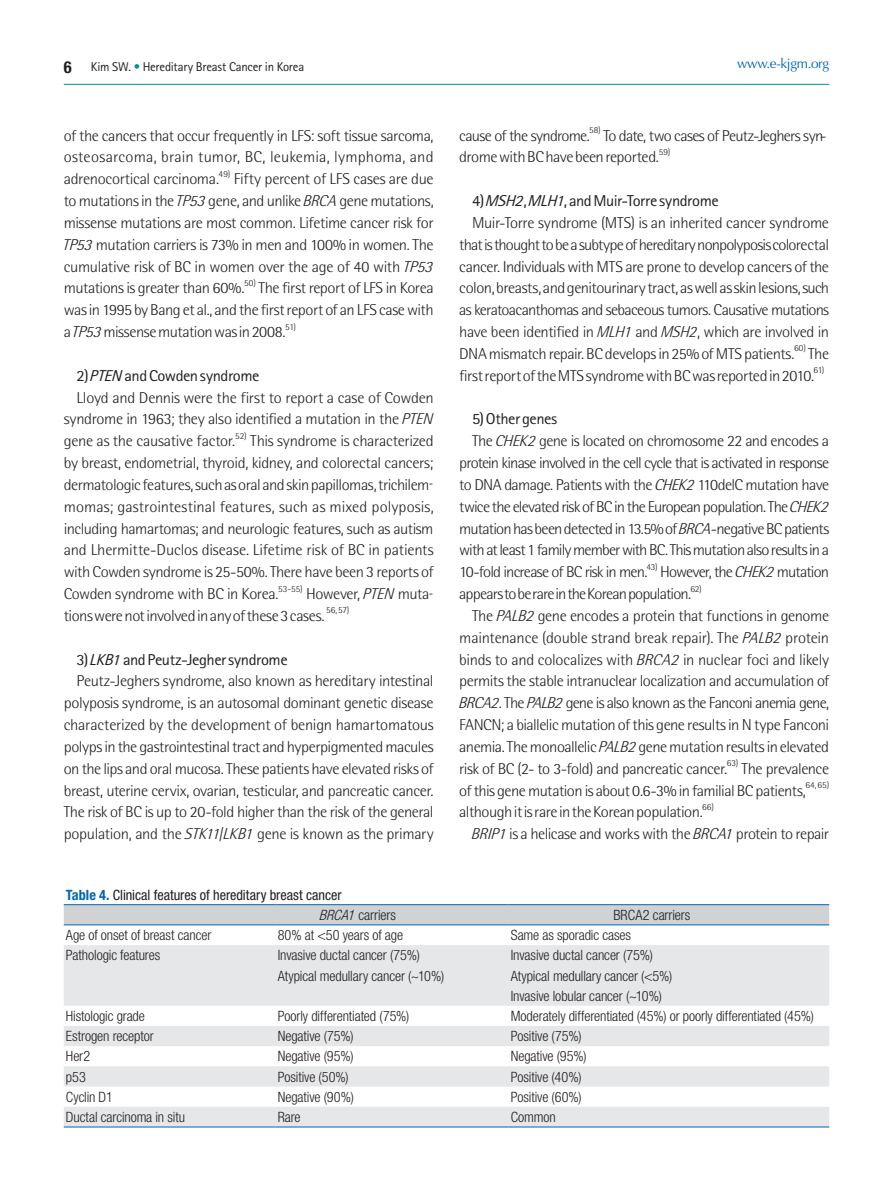
<style>
.page{position:relative;width:893px;height:1191px;background:#fff}
.page>*{position:absolute;margin:0;border:0;box-sizing:border-box;transform-origin:0 0}
.t1{font:700 condensed 16.5px "Helvetica Neue";color:#231f20}
.바탕글{font:300 15.75px/21.9px "Rotis Semi Sans Std";letter-spacing:-.03em;color:#231f20;text-align:justify;scale:1.05 1}
.바탕글-2{font:300 15.75px/21.8px "Rotis Semi Sans Std";letter-spacing:-.05em;color:#231f20;scale:1.05 1}
._1{font:15.75px "Rotis Sans Serif Std";letter-spacing:-.025em;color:#231f20;scale:1.05 1}
.t2{font:300 condensed 14.25px "Helvetica Neue";letter-spacing:-.005em;color:#231f20}
.t3{font:condensed 14.25px "Helvetica Neue";color:#231f20}
.t4{font:13.5px "Optima LT Std";letter-spacing:-.025em;color:#0166b3}
.t5{font:12.75px "Rotis Sans Serif Std";letter-spacing:-.015em;color:#231f20}
.바탕글-3{font:300 9.15px "Rotis Semi Sans Std";color:#231f20;scale:1.05 1}
.s1{color:#00918e}
.s2{font-style:italic}
.s3{font-weight:700;color:#0166b3}
</style>
<div class="page">
<hr style="left:64px;top:84px;width:765px;height:1px;background:#00918e">
<svg style="left:64px;top:925px;width:765px;height:1px"></svg>
<div style="left:64px;top:905px;width:765px;height:19px;background:#d1d2d4"></div>
<svg style="left:64px;top:945px;width:765px;height:181px;fill:#e6e7e9"></svg>
<hr style="left:64px;top:904px;width:212px;height:1px;background:#0166b3">
<hr style="left:276px;top:904px;width:233px;height:1px;background:#0166b3">
<hr style="left:509px;top:904px;width:320px;height:1px;background:#0166b3">
<hr style="left:64px;top:924px;width:212px;height:1px;background:#0166b3">
<hr style="left:276px;top:924px;width:233px;height:1px;background:#0166b3">
<hr style="left:509px;top:924px;width:320px;height:1px;background:#0166b3">
<hr style="left:64px;top:1126px;width:212px;height:1px;background:#0166b3">
<hr style="left:276px;top:1126px;width:233px;height:1px;background:#0166b3">
<hr style="left:509px;top:1126px;width:320px;height:1px;background:#0166b3">
<p class="t1" style="left:64px;top:57px;width:9px">6</p>
<p class="t5" style="left:91px;top:59px;width:215px">Kim SW. <span class="s1">•</span> Hereditary Breast Cancer in Korea</p>
<p class="t4" style="left:737px;top:56px;width:94px">www.e-kjgm.org</p>
<p class="바탕글" style="left:64px;top:124px;width:354px">of the cancers that occur frequently in LFS: soft tissue sarcoma, osteosarcoma, brain tumor, BC, leukemia, lymphoma, and adrenocortical carcinoma.</p>
<p class="바탕글-3" style="left:219px;top:168px;width:13px">49)</p>
<p class="바탕글" style="left:62px;top:168px;width:358px;text-align:left;text-indent:172px">Fifty percent of LFS cases are due to mutations in the <span class="s2">TP53</span> gene, and unlike <span class="s2">BRCA</span> gene mutations, missense mutations are most common. Lifetime cancer risk for <span class="s2">TP53</span> mutation carriers is 73% in men and 100% in women. The cumulative risk of BC in women over the age of 40 with <span class="s2">TP53 </span>mutations is greater than 60%.</p>
<p class="바탕글-3" style="left:244px;top:277px;width:13px">50)</p>
<p class="바탕글" style="left:64px;top:277px;width:354px;text-indent:195px">The first report of LFS in Korea was in 1995 by Bang et al., and the first report of an LFS case with a <span class="s2">TP53</span> missense mutation was in 2008.</p>
<p class="바탕글-3" style="left:285px;top:321px;width:12px">51)</p>
<p class="_1" style="left:77px;top:366px;width:176px">2) <span class="s2">PTEN</span> and Cowden syndrome</p>
<p class="바탕글" style="left:64px;top:386px;width:357px;text-align:left;text-indent:13px">Lloyd and Dennis were the first to report a case of Cowden syndrome in 1963; they also identified a mutation in the <span class="s2">PTEN </span>gene as the causative factor.</p>
<p class="바탕글-3" style="left:235px;top:430px;width:13px">52)</p>
<p class="바탕글" style="left:64px;top:430px;width:354px;text-indent:187px">This syndrome is characterized by breast, endometrial, thyroid, kidney, and colorectal cancers; dermatologic features, such as oral and skin papillomas, trichilem&shy;momas; gastrointestinal features, such as mixed polyposis, including hamartomas; and neurologic features, such as autism and Lhermitte-Duclos disease. Lifetime risk of BC in patients with Cowden syndrome is 25-50%. There have been 3 reports of Cowden syndrome with BC in Korea.</p>
<p class="바탕글-3" style="left:278px;top:583px;width:25px">53-55)</p>
<p class="바탕글" style="left:64px;top:583px;width:354px;text-indent:242px">However, <span class="s2">PTEN</span> muta&shy;tions were not involved in any of these 3 cases.</p>
<p class="바탕글-3" style="left:326px;top:605px;width:24px">56, 57)</p>
<p class="_1" style="left:77px;top:650px;width:203px">3) <span class="s2">LKB1</span> and Peutz-Jegher syndrome</p>
<p class="바탕글" style="left:64px;top:670px;width:354px;text-indent:13px">Peutz-Jeghers syndrome, also known as hereditary intestinal polyposis syndrome, is an autosomal dominant genetic disease characterized by the development of benign hamartomatous polyps in the gastrointestinal tract and hyperpigmented macules on the lips and oral mucosa. These patients have elevated risks of breast, uterine cervix, ovarian, testicular, and pancreatic cancer.<br>The risk of BC is up to 20-fold higher than the risk of the general population, and the <span class="s2">STK11</span>/<span class="s2">LKB1</span> gene is known as the primary</p>
<p class="바탕글" style="left:459px;top:124px;width:126px">cause of the syndrome.</p>
<p class="바탕글-3" style="left:589px;top:125px;width:12px">58)</p>
<p class="바탕글" style="left:459px;top:124px;width:348px;text-indent:144px">To date, two cases of Peutz-Jeghers syn&shy;drome with BC have been reported.</p>
<p class="바탕글-3" style="left:659px;top:146px;width:13px">59)</p>
<p class="_1" style="left:472px;top:191px;width:237px">4) <span class="s2">MSH2</span>, <span class="s2">MLH1</span>, and Muir-Torre syndrome</p>
<p class="바탕글" style="left:459px;top:212px;width:354px;text-indent:13px">Muir-Torre syndrome (MTS) is an inherited cancer syndrome that is thought to be a subtype of hereditary nonpolyposis colorectal cancer. Individuals with MTS are prone to develop cancers of the colon, breasts, and genitourinary tract, as well as skin lesions, such as keratoacanthomas and sebaceous tumors. Causative mutations have been identified in <span class="s2">MLH1</span> and <span class="s2">MSH2</span>, which are involved in DNA mismatch repair. BC develops in 25% of MTS patients.</p>
<p class="바탕글-3" style="left:794px;top:343px;width:13px">60)</p>
<p class="바탕글" style="left:459px;top:343px;width:354px;text-indent:349px">The first report of the MTS syndrome with BC was reported in 2010.</p>
<p class="바탕글-3" style="left:813px;top:365px;width:12px">61)</p>
<p class="_1" style="left:472px;top:410px;width:83px">5) Other genes</p>
<p class="바탕글-2" style="left:459px;top:430px;width:357px;text-indent:13px">The <span class="s2">CHEK2</span> gene is located on chromosome 22 and encodes a protein kinase involved in the cell cycle that is activated in response to DNA damage. Patients with the <span class="s2">CHEK2</span> 110delC mutation have twice the elevated risk of BC in the European population. The <span class="s2">CHEK2 </span>mutation has been detected in 13.5% of <span class="s2">BRCA</span>-negative BC patients with at least 1 family member with BC. This mutation also results in a 10-fold increase of BC risk in men.</p>
<p class="바탕글-3" style="left:646px;top:561px;width:12px">43)</p>
<p class="바탕글-2" style="left:459px;top:561px;width:354px;text-indent:201px">However, the <span class="s2">CHEK2</span> mutation appears to be rare in the Korean population.</p>
<p class="바탕글-3" style="left:690px;top:583px;width:12px">62)</p>
<p class="바탕글" style="left:458px;top:604px;width:355px;text-indent:14px">The <span class="s2">PALB2</span> gene encodes a protein that functions in genome maintenance (double strand break repair). The <span class="s2">PALB2</span> protein binds to and colocalizes with <span class="s2">BRCA2</span> in nuclear foci and likely permits the stable intranuclear localization and accumulation of <span class="s2">BRCA2</span>. The <span class="s2">PALB2</span> gene is also known as the Fanconi anemia gene, FANCN; a biallelic mutation of this gene results in N type Fanconi anemia. The monoallelic <span class="s2">PALB2</span> gene mutation results in elevated risk of BC (2- to 3-fold) and pancreatic cancer.</p>
<p class="바탕글-3" style="left:727px;top:758px;width:13px">63)</p>
<p class="바탕글" style="left:459px;top:757px;width:354px;text-indent:282px">The prevalence of this gene mutation is about 0.6-3% in familial BC patients,</p>
<p class="바탕글-3" style="left:805px;top:779px;width:24px">64, 65)</p>
<p class="바탕글" style="left:459px;top:801px;width:233px">although it is rare in the Korean population.</p>
<p class="바탕글-3" style="left:702px;top:801px;width:13px">66)</p>
<p class="바탕글" style="left:471px;top:823px;width:343px"><span class="s2">BRIP1</span> is a helicase and works with the <span class="s2">BRCA1</span> protein to repair</p>
<p class="t3" style="left:66px;top:886px;width:277px"><span class="s3">Table 4.</span> Clinical features of hereditary breast cancer</p>
<p class="t2" style="left:319px;top:906px;width:79px"><span class="s2">BRCA1</span> carriers</p>
<p class="t2" style="left:613px;top:906px;width:79px">BRCA2 carriers</p>
<p class="t2" style="left:66px;top:927px;width:147px">Age of onset of breast cancer</p>
<p class="t2" style="left:278px;top:927px;width:127px">80% at &lt;50 years of age</p>
<p class="t2" style="left:511px;top:927px;width:122px">Same as sporadic cases</p>
<p class="t2" style="left:66px;top:947px;width:96px">Pathologic features</p>
<p class="t2" style="left:278px;top:947px;width:144px">Invasive ductal cancer (75%)</p>
<p class="t2" style="left:511px;top:947px;width:144px">Invasive ductal cancer (75%)</p>
<p class="t2" style="left:278px;top:967px;width:168px">Atypical medullary cancer (~10%)</p>
<p class="t2" style="left:511px;top:967px;width:163px">Atypical medullary cancer (&lt;5%)</p>
<p class="t2" style="left:511px;top:987px;width:153px">Invasive lobular cancer (~10%)</p>
<p class="t2" style="left:66px;top:1007px;width:81px">Histologic grade</p>
<p class="t2" style="left:278px;top:1007px;width:133px">Poorly differentiated (75%)</p>
<p class="t2" style="left:511px;top:1007px;width:305px">Moderately differentiated (45%) or poorly differentiated (45%)</p>
<p class="t2" style="left:66px;top:1028px;width:89px">Estrogen receptor</p>
<p class="t2" style="left:278px;top:1028px;width:77px">Negative (75%)</p>
<p class="t2" style="left:511px;top:1028px;width:72px">Positive (75%)</p>
<p class="t2" style="left:66px;top:1048px;width:26px">Her2</p>
<p class="t2" style="left:278px;top:1048px;width:77px">Negative (95%)</p>
<p class="t2" style="left:511px;top:1048px;width:77px">Negative (95%)</p>
<p class="t2" style="left:66px;top:1068px;width:22px">p53</p>
<p class="t2" style="left:278px;top:1068px;width:73px">Positive (50%)</p>
<p class="t2" style="left:511px;top:1068px;width:72px">Positive (40%)</p>
<p class="t2" style="left:66px;top:1088px;width:48px">Cyclin D1</p>
<p class="t2" style="left:278px;top:1088px;width:78px">Negative (90%)</p>
<p class="t2" style="left:511px;top:1088px;width:73px">Positive (60%)</p>
<p class="t2" style="left:66px;top:1108px;width:121px">Ductal carcinoma in situ</p>
<p class="t2" style="left:278px;top:1108px;width:24px">Rare</p>
<p class="t2" style="left:511px;top:1108px;width:47px">Common</p>
</div>
